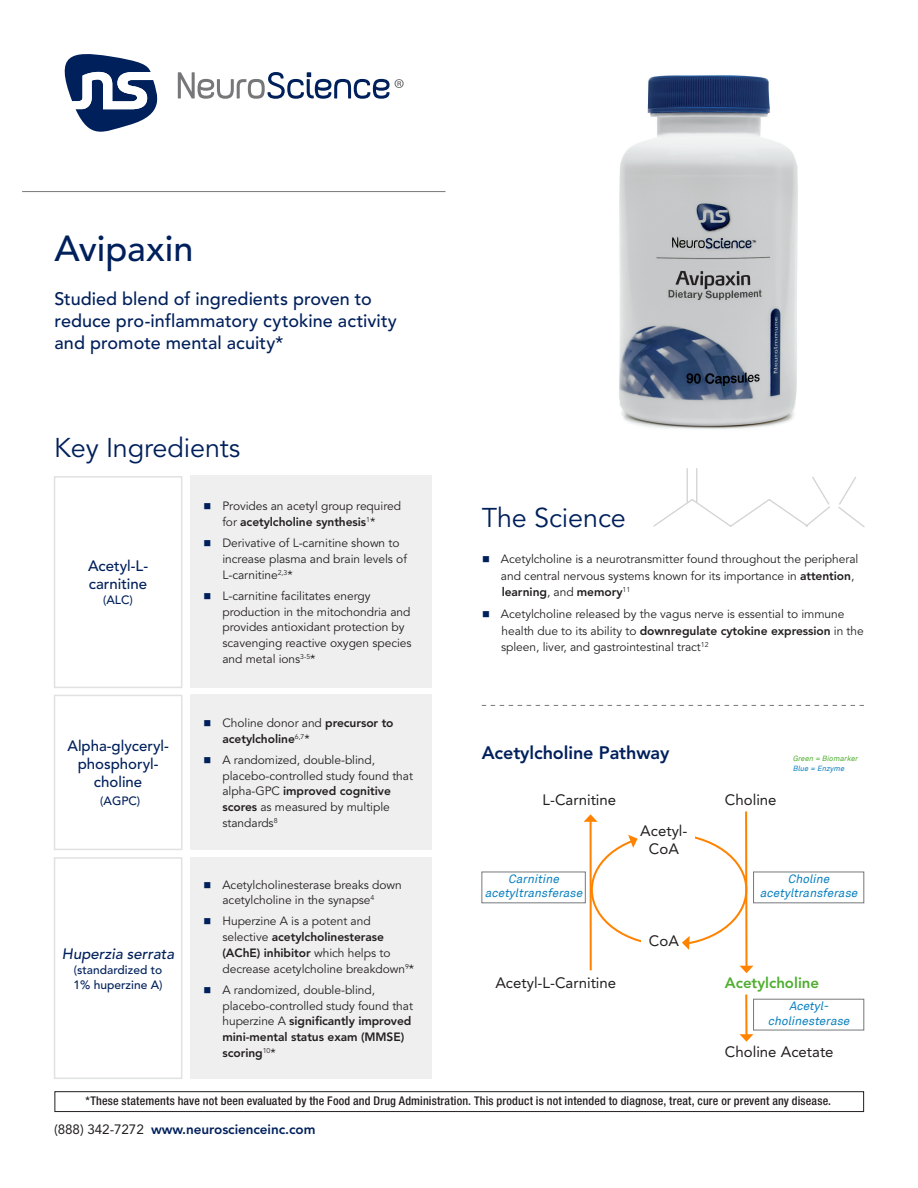
<style>
.page{position:relative;width:918px;height:1188px;background:#fff}
.page>*{position:absolute;margin:0;border:0;box-sizing:border-box;transform-origin:0 0}
.Body_Heading{font:500 36px "Avenir LT Std";color:#00205b}
.Side_Bar_Heading{font:27px "Avenir LT Std";letter-spacing:-.005em;color:#00205b}
.Body_Heading-2{font:500 18px/21.6px "Avenir LT Std";letter-spacing:.005em;color:#00205b}
.Side_Bar_Heading-2{font:800 18px "Avenir LT Std";letter-spacing:-.005em;color:#00205b}
.t1{font:15px/18px "Avenir LT Std";color:#231f20;text-align:center}
.t2{font:500 15px/18px "Avenir LT Std";color:#00205b}
.t3{font:italic 500 15px "Avenir LT Std";color:#00205b}
.t4{font:800 15px "Avenir LT Std";color:#4fad2f}
.Body_Paragraph{font:800 13.5px "Avenir LT Std";letter-spacing:-.005em;color:#00205b}
.t5{font:12px/15.8px "Avenir LT Std";letter-spacing:-.005em;color:#231f20}
.Body_Sub_Heading{font:500 condensed 12px "Helvetica Neue LT Std";letter-spacing:.015em;color:#231f20}
.t6{font:italic 12px/14.4px "Akkurat";color:#0a80bf;text-align:center}
.t7{font:800 12px/15.8px "Avenir LT Std";letter-spacing:-.005em;color:#231f20}
.t8{font:500 12px/15px "Avenir LT Std";color:#00205b}
.t9{font:italic 7.5px "Akkurat";color:#4fad2f}
.t10{font:italic 7.5px "Akkurat";color:#0a80bf}
.s1{font-weight:800}
.s2{font-weight:400}
.s3{font-weight:400;color:#231f20}
</style>
<div class="page">
<hr style="left:22px;top:191px;width:423px;height:1px;background:#76787b">
<img style="left:619px;top:75px;width:179px;height:354px">
<svg style="left:653px;top:468px;width:177px;height:59px"></svg>
<svg style="left:838px;top:476px;width:27px;height:51px"></svg>
<div style="left:55px;top:1091px;width:809px;height:21px;border:1px solid #231f20"></div>
<svg style="left:482px;top:705px;width:382px;height:1px"></svg>
<div style="left:190px;top:476px;width:242px;height:212px;background:#efeff0"></div>
<div style="left:190px;top:695px;width:242px;height:155px;background:#efeff0"></div>
<div style="left:190px;top:857px;width:242px;height:222px;background:#efeff0"></div>
<div style="left:54px;top:476px;width:128px;height:212px;border:2px solid #e0e1e3"></div>
<div style="left:54px;top:695px;width:129px;height:155px;border:2px solid #e0e1e3"></div>
<div style="left:54px;top:857px;width:128px;height:222px;border:2px solid #e0e1e3"></div>
<svg style="left:64px;top:54px;width:94px;height:78px"></svg>
<svg style="left:178px;top:72px;width:226px;height:27px"></svg>
<hr style="left:590px;top:820px;width:2px;height:150px;background:#ff8200">
<svg style="left:584px;top:814px;width:14px;height:8px"></svg>
<hr style="left:745px;top:812px;width:3px;height:155px;background:#ff8200">
<svg style="left:740px;top:966px;width:13px;height:7px"></svg>
<hr style="left:745px;top:994px;width:3px;height:42px;background:#ff8200">
<svg style="left:740px;top:1034px;width:13px;height:8px"></svg>
<div style="left:482px;top:872px;width:104px;height:31px;border:1px solid #76787b"></div>
<div style="left:753px;top:872px;width:111px;height:31px;border:1px solid #76787b"></div>
<div style="left:753px;top:999px;width:111px;height:31px;border:1px solid #76787b"></div>
<svg style="left:682px;top:936px;width:8px;height:14px"></svg>
<svg style="left:628px;top:835px;width:10px;height:13px"></svg>
<p class="Body_Heading" style="left:55px;top:227px;width:140px">Avipaxin</p>
<p class="Body_Heading-2" style="left:55px;top:289px;width:344px">Studied blend of ingredients proven to reduce pro-inflammatory cytokine activity and promote mental acuity*</p>
<p class="Side_Bar_Heading" style="left:54px;top:432px;width:188px">Key Ingredients</p>
<p class="t5" style="left:222px;top:499px;width:180px">Provides an acetyl group required for <span class="s1">acetylcholine synthesis</span><sup>1</sup>*</p>
<p class="t5" style="left:222px;top:535px;width:186px">Derivative of L-carnitine shown to increase plasma and brain levels of<br>L-carnitine<sup>2,3</sup>*</p>
<p class="t5" style="left:222px;top:588px;width:191px">L-carnitine facilitates energy production in the mitochondria and provides antioxidant protection by scavenging reactive oxygen species and metal ions<sup>3-5</sup>*</p>
<p class="t2" style="left:88px;top:557px;width:62px">Acetyl-L&shy;carnitine</p>
<p class="t8" style="left:103px;top:593px;width:31px">(ALC)</p>
<p class="t2" style="left:67px;top:737px;width:103px;text-align:center">Alpha-glyceryl&shy;phosphoryl&shy;choline</p>
<p class="t8" style="left:100px;top:794px;width:42px">(AGPC)</p>
<p class="t3" style="left:62px;top:945px;width:114px">Huperzia serrata</p>
<p class="t8" style="left:74px;top:962px;width:90px">(standardized to<br>1% huperzine A)</p>
<p class="t7" style="left:222px;top:715px;width:173px"><span class="s2">Choline donor and</span> precursor to acetylcholine<sup>6,7</sup><span class="s2">*</span></p>
<p class="t5" style="left:222px;top:752px;width:192px">A randomized, double-blind, placebo-controlled study found that alpha-GPC <span class="s1">improved cognitive scores</span> as measured by multiple standards<sup>8</sup></p>
<p class="t5" style="left:222px;top:877px;width:181px">Acetylcholinesterase breaks down acetylcholine in the synapse<sup>4</sup></p>
<p class="t5" style="left:222px;top:914px;width:193px">Huperzine A is a potent and selective <span class="s1">acetylcholinesterase (AChE) inhibitor</span> which helps to decrease acetylcholine breakdown<sup>9</sup>*</p>
<p class="t5" style="left:222px;top:982px;width:192px">A randomized, double-blind, placebo-controlled study found that huperzine A <span class="s1">significantly improved mini-mental status exam (MMSE) scoring</span><sup>10</sup>*</p>
<p class="Side_Bar_Heading" style="left:482px;top:502px;width:146px">The Science</p>
<p class="t5" style="left:501px;top:551px;width:359px;line-height:16.5px">Acetylcholine is a neurotransmitter found throughout the peripheral and central nervous systems known for its importance in <span class="s1">attention</span>, <span class="s1">learning</span>, and <span class="s1">memory</span><sup>11</sup></p>
<p class="t5" style="left:501px;top:606px;width:364px;line-height:16.5px">Acetylcholine released by the vagus nerve is essential to immune health due to its ability to <span class="s1">downregulate cytokine expression</span> in the spleen, liver, and gastrointestinal tract<sup>12</sup></p>
<p class="Side_Bar_Heading-2" style="left:482px;top:742px;width:189px">Acetylcholine Pathway</p>
<p class="t1" style="left:543px;top:790px;width:75px">L-Carnitine</p>
<p class="t1" style="left:640px;top:822px;width:49px">Acetyl-<br>CoA</p>
<p class="t1" style="left:725px;top:791px;width:53px">Choline</p>
<p class="t9" style="left:793px;top:754px;width:68px">Green = Biomarker</p>
<p class="t10" style="left:793px;top:764px;width:55px">Blue = Enzyme</p>
<p class="t6" style="left:485px;top:872px;width:102px">Carnitine acetyltransferase</p>
<p class="t6" style="left:760px;top:872px;width:102px">Choline acetyltransferase</p>
<p class="t1" style="left:495px;top:974px;width:122px">Acetyl-L-Carnitine</p>
<p class="t1" style="left:649px;top:932px;width:32px">CoA</p>
<p class="t4" style="left:725px;top:974px;width:96px">Acetylcholine</p>
<p class="t6" style="left:768px;top:999px;width:86px">Acetyl&shy;cholinesterase</p>
<p class="t1" style="left:725px;top:1043px;width:110px">Choline Acetate</p>
<p class="Body_Sub_Heading" style="left:85px;top:1094px;width:747px">*These statements have not been evaluated by the Food and Drug Administration. This product is not intended to diagnose, treat, cure or prevent any disease.</p>
<p class="Body_Paragraph" style="left:54px;top:1121px;width:263px"><span class="s3">(888) 342-7272</span> www.neuroscienceinc.com</p>
</div>
